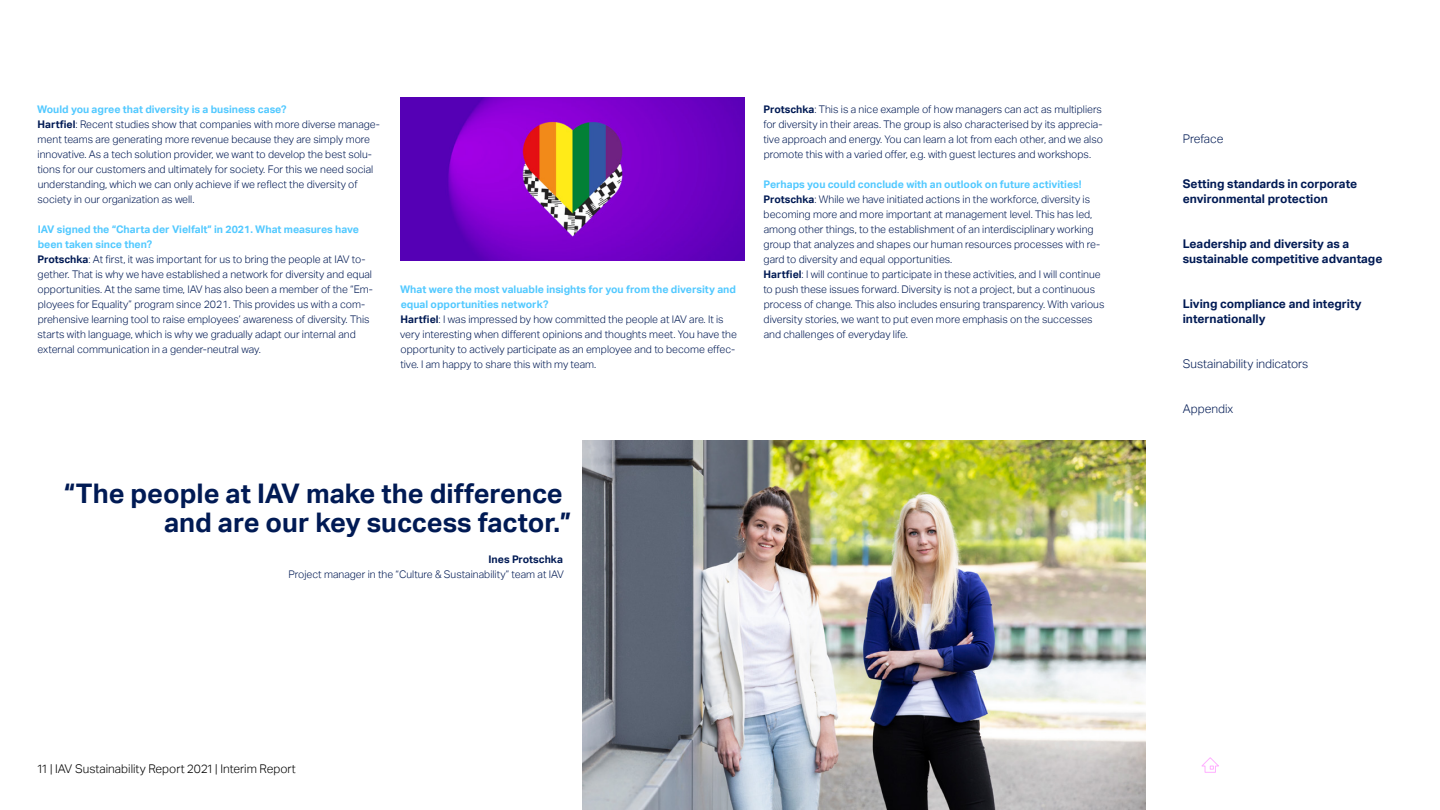
<style>
.page{position:relative;width:1440px;height:810px;background:#fff}
.page>*{position:absolute;margin:0;border:0;box-sizing:border-box;transform-origin:0 0}
.t1{font:700 27px/30px "Aktiv Grotesk";color:#001a54}
.t2{font:700 12px/15px "Aktiv Grotesk";color:#001a54}
.t3{font:300 12px "Aktiv Grotesk";color:#000}
.t4{font:300 12px "Aktiv Grotesk";color:#001a54}
.t5{font:300 10.5px/15px "Aktiv Grotesk";color:#001a54}
.t6{font:700 10.5px "Aktiv Grotesk";color:#001a54}
.s1{font-weight:700;color:#52c9ff}
.s2{font-weight:700}
</style>
<div class="page">
<img style="left:582px;top:441px;width:563px;height:369px">
<img style="left:400px;top:97px;width:345px;height:163px">
<svg style="left:1201px;top:757px;width:18px;height:16px"></svg>
<p class="t5" style="left:37px;top:101px;width:344px"><span class="s1">Would you agree that diversity is a business case?<br></span><span class="s2">Hartfiel</span>: Recent studies show that companies with more diverse manage&shy;ment teams are generating more revenue because they are simply more innovative. As a tech solution provider, we want to develop the best solu&shy;tions for our customers and ultimately for society. For this we need social understanding, which we can only achieve if we reflect the diversity of society in our organization as well.</p>
<p class="t5" style="left:38px;top:221px;width:337px"><span class="s1">IAV signed the “Charta der Vielfalt” in 2021. What measures have been taken since then?<br></span><span class="s2">Protschka</span>: At first, it was important for us to bring the people at IAV to&shy;gether. That is why we have established a network for diversity and equal opportunities. At the same time, IAV has also been a member of the “Em&shy;ployees for Equality” program since 2021. This provides us with a com&shy;prehensive learning tool to raise employees’ awareness of diversity. This starts with language, which is why we gradually adapt our internal and external communication in a gender-neutral way.</p>
<p class="t5" style="left:400px;top:281px;width:338px"><span class="s1">What were the most valuable insights for you from the diversity and equal opportunities network?<br></span><span class="s2">Hartfiel</span>: I was impressed by how committed the people at IAV are. It is very interesting when different opinions and thoughts meet. You have the opportunity to actively participate as an employee and to become effec&shy;tive. I am happy to share this with my team.</p>
<p class="t5" style="left:763px;top:101px;width:341px;text-align:justify"><span class="s2">Protschka</span>: This is a nice example of how managers can act as multipliers for diversity in their areas. The group is also characterised by its apprecia&shy;tive approach and energy. You can learn a lot from each other, and we also promote this with a varied offer, e.g. with guest lectures and workshops.</p>
<p class="t5" style="left:763px;top:176px;width:343px"><span class="s1">Perhaps you could conclude with an outlook on future activities!<br></span><span class="s2">Protschka</span>: While we have initiated actions in the workforce, diversity is becoming more and more important at management level. This has led, among other things, to the establishment of an interdisciplinary working group that analyzes and shapes our human resources processes with re&shy;gard to diversity and equal opportunities.<br><span class="s2">Hartfiel</span>: I will continue to participate in these activities, and I will continue to push these issues forward. Diversity is not a project, but a continuous process of change. This also includes ensuring transparency. With various diversity stories, we want to put even more emphasis on the successes and challenges of everyday life.</p>
<h1 class="t1" style="left:164px;top:478px;width:409px;text-indent:-100px">“The people at IAV make the difference and are our key success factor.”</h1>
<p class="t6" style="left:489px;top:553px;width:76px">Ines Protschka</p>
<p class="t5" style="left:289px;top:566px;width:277px">Project manager in the “Culture &amp; Sustainability” team at IAV</p>
<p class="t3" style="left:38px;top:761px;width:260px">11 | IAV Sustainability Report 2021 | Interim Report</p>
<p class="t4" style="left:1183px;top:131px;width:42px">Preface</p>
<p class="t2" style="left:1183px;top:176px;width:176px">Setting standards in corporate environmental protection</p>
<p class="t2" style="left:1183px;top:236px;width:201px">Leadership and diversity as a sustainable competitive advantage</p>
<p class="t2" style="left:1183px;top:296px;width:181px">Living compliance and integrity internationally</p>
<p class="t4" style="left:1183px;top:356px;width:127px">Sustainability indicators</p>
<p class="t4" style="left:1183px;top:401px;width:52px">Appendix</p>
</div>
